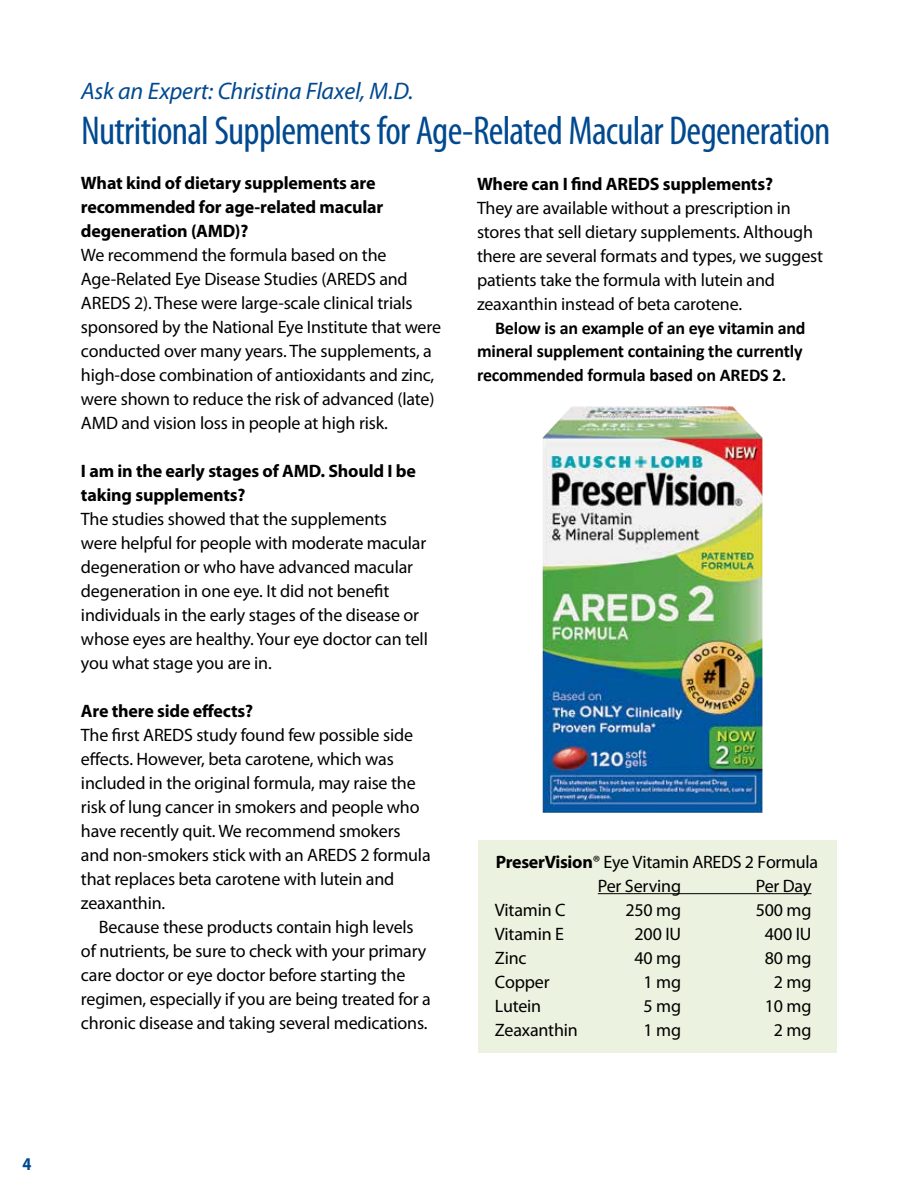
<style>
.page{position:relative;width:918px;height:1188px;background:#fff}
.page>*{position:absolute;margin:0;border:0;box-sizing:border-box;transform-origin:0 0}
.t1{font:condensed 40.5px "Myriad Pro";letter-spacing:-.02em;color:#004990}
.t2{font:italic 24px "Myriad Pro";letter-spacing:-.01em;color:#004990}
.t3{font:18px/24px "Myriad Pro";letter-spacing:-.01em;color:#000}
.t4{font:700 18px/24px "Myriad Pro";letter-spacing:-.01em;color:#000}
.t5{font:700 18px/24px "Calibri";letter-spacing:-.01em;color:#000}
.t6{font:700 18px "Myriad Pro";color:#004990;scale:.9 1}
.s1{font-weight:700}
</style>
<div class="page">
<div style="left:478px;top:840px;width:359px;height:213px;background:#ebf2df"></div>
<hr style="left:598px;top:893px;width:213px;height:1px;background:#000">
<img style="left:543px;top:406px;width:220px;height:407px">
<p class="t6" style="left:23px;top:1152px;width:11px">4</p>
<h2 class="t2" style="left:81px;top:76px;width:334px">Ask an Expert: Christina Flaxel, M.D.</h2>
<h1 class="t1" style="left:81px;top:106px;width:751px">Nutritional Supplements for Age-Related Macular Degeneration</h1>
<p class="t4" style="left:477px;top:171px;width:298px">Where can I find AREDS supplements?</p>
<p class="t3" style="left:477px;top:195px;width:348px">They are available without a prescription in stores that sell dietary supplements. Although there are several formats and types, we suggest patients take the formula with lutein and zeaxanthin instead of beta carotene.</p>
<p class="t5" style="left:477px;top:316px;width:330px;text-indent:18px">Below is an example of an eye vitamin and mineral supplement containing the currently recommended formula based on AREDS 2.</p>
<p class="t4" style="left:81px;top:171px;width:304px">What kind of dietary supplements are recommended for age-related macular degeneration (AMD)?</p>
<p class="t3" style="left:81px;top:243px;width:362px">We recommend the formula based on the Age-Related Eye Disease Studies (AREDS and AREDS 2). These were large-scale clinical trials sponsored by the National Eye Institute that were conducted over many years. The supplements, a high-dose combination of antioxidants and zinc, were shown to reduce the risk of advanced (late)<br>AMD and vision loss in people at high risk.</p>
<p class="t4" style="left:81px;top:459px;width:337px">I am in the early stages of AMD. Should I be taking supplements?</p>
<p class="t3" style="left:81px;top:507px;width:348px">The studies showed that the supplements<br>were helpful for people with moderate macular degeneration or who have advanced macular degeneration in one eye. It did not benefit individuals in the early stages of the disease or whose eyes are healthy. Your eye doctor can tell you what stage you are in.</p>
<p class="t4" style="left:81px;top:699px;width:174px">Are there side effects?</p>
<p class="t3" style="left:81px;top:723px;width:351px">The first AREDS study found few possible side effects. However, beta carotene, which was included in the original formula, may raise the risk of lung cancer in smokers and people who have recently quit. We recommend smokers and non-smokers stick with an AREDS 2 formula that replaces beta carotene with lutein and zeaxanthin.</p>
<p class="t3" style="left:81px;top:915px;width:351px;text-indent:18px">Because these products contain high levels of nutrients, be sure to check with your primary care doctor or eye doctor before starting the regimen, especially if you are being treated for a chronic disease and taking several medications.</p>
<p class="t3" style="left:598px;top:850px;width:222px;text-indent:-102px"><span class="s1">PreserVision</span>® Eye Vitamin AREDS 2 Formula<br>Per Serving</p>
<p class="t3" style="left:756px;top:874px;width:57px">Per Day</p>
<p class="t3" style="left:495px;top:898px;width:72px">Vitamin C</p>
<p class="t3" style="left:625px;top:898px;width:57px">250 mg</p>
<p class="t3" style="left:756px;top:898px;width:57px">500 mg</p>
<p class="t3" style="left:495px;top:922px;width:71px">Vitamin E</p>
<p class="t3" style="left:635px;top:922px;width:48px">200 IU</p>
<p class="t3" style="left:765px;top:922px;width:48px">400 IU</p>
<p class="t3" style="left:495px;top:946px;width:33px">Zinc</p>
<p class="t3" style="left:635px;top:946px;width:48px">40 mg</p>
<p class="t3" style="left:765px;top:946px;width:48px">80 mg</p>
<p class="t3" style="left:495px;top:970px;width:56px">Copper</p>
<p class="t3" style="left:644px;top:970px;width:39px">1 mg</p>
<p class="t3" style="left:774px;top:970px;width:39px">2 mg</p>
<p class="t3" style="left:495px;top:994px;width:48px">Lutein</p>
<p class="t3" style="left:644px;top:994px;width:39px">5 mg</p>
<p class="t3" style="left:765px;top:994px;width:48px">10 mg</p>
<p class="t3" style="left:495px;top:1018px;width:84px">Zeaxanthin</p>
<p class="t3" style="left:644px;top:1018px;width:39px">1 mg</p>
<p class="t3" style="left:774px;top:1018px;width:39px">2 mg</p>
</div>
